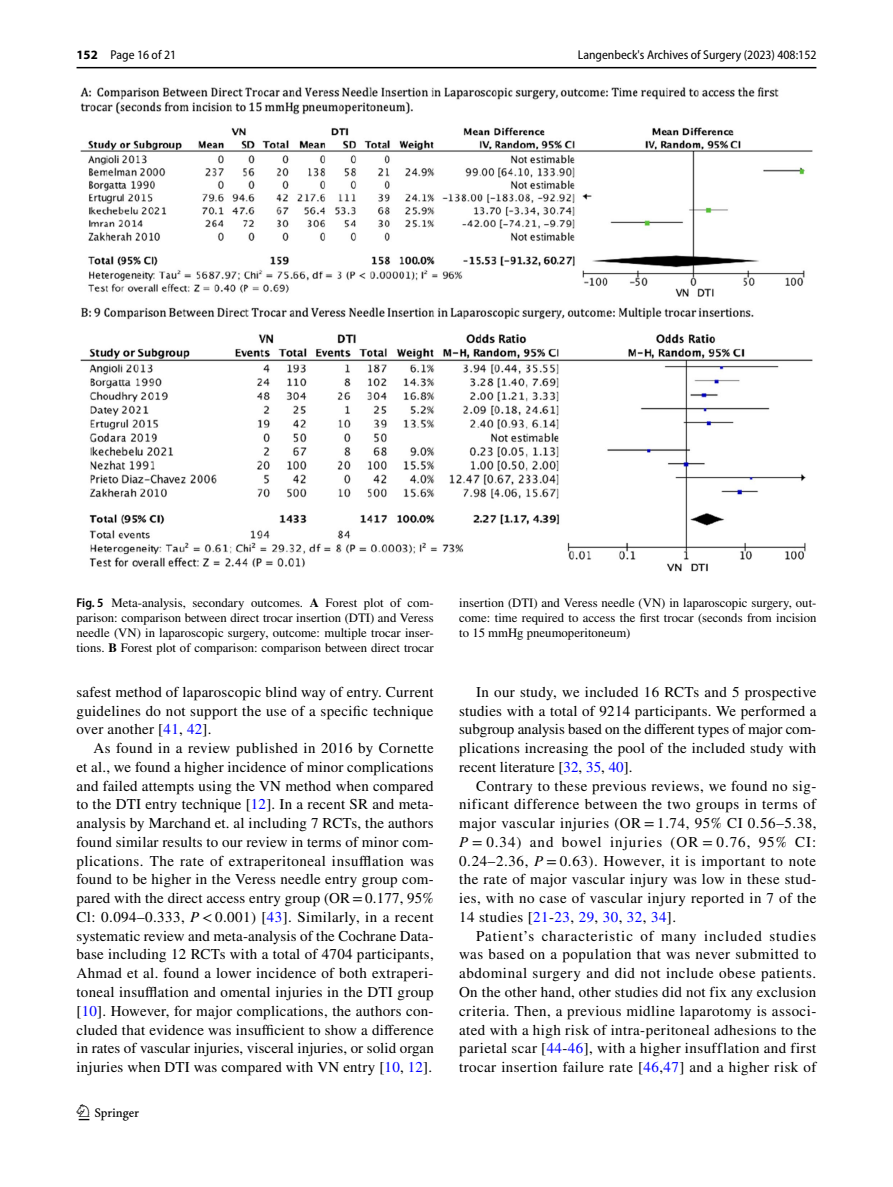
<style>
.page{position:relative;width:893px;height:1187px;background:#fff}
.page>*{position:absolute;margin:0;border:0;box-sizing:border-box;transform-origin:0 0}
.t1{font:22.5px "Springnew Regular 2";color:#000}
.t2{font:15px/18.8px "STIX";letter-spacing:.02em;color:#000;text-align:justify}
.t3{font:12.75px/15px "STIX";color:#000;text-align:justify}
.t4{font:semi-condensed 12.75px "Myriad Pro";color:#000}
.s1{font-weight:700;font-stretch:normal}
.s2{font-family:"Myriad Pro";font-weight:600;font-stretch:semi-condensed}
.s3{font-weight:700}
.s4{color:#00f}
.s5{font-style:italic}
</style>
<div class="page">
<hr style="left:77px;top:67px;width:739px;height:1px;background:#000">
<img style="left:81px;top:87px;width:731px;height:484px">
<p class="t4" style="left:77px;top:48px;width:101px"><span class="s1">152</span> Page 16 of 21</p>
<p class="t4" style="left:578px;top:48px;width:240px">Langenbeck's Archives of Surgery (2023) 408:152</p>
<p class="t3" style="left:77px;top:595px;width:359px"><span class="s2">Fig. 5</span> Meta-analysis, secondary outcomes. <span class="s3">A</span> Forest plot of com&shy;parison: comparison between direct trocar insertion (DTI) and Veress needle (VN) in laparoscopic surgery, outcome: multiple trocar inser&shy;tions. <span class="s3">B</span> Forest plot of comparison: comparison between direct trocar</p>
<p class="t3" style="left:459px;top:595px;width:359px">insertion (DTI) and Veress needle (VN) in laparoscopic surgery, out&shy;come: time required to access the first trocar (seconds from incision to 15 mmHg pneumoperitoneum)</p>
<p class="t2" style="left:77px;top:683px;width:359px">safest method of laparoscopic blind way of entry. Current guidelines do not support the use of a specific technique over another [<span class="s4">41</span>, <span class="s4">42</span>].</p>
<p class="t2" style="left:77px;top:739px;width:359px;text-indent:17px">As found in a review published in 2016 by Cornette et al., we found a higher incidence of minor complications and failed attempts using the VN method when compared to the DTI entry technique [<span class="s4">12</span>]. In a recent SR and meta&shy;analysis by Marchand et. al including 7 RCTs, the authors found similar results to our review in terms of minor com&shy;plications. The rate of extraperitoneal insufflation was found to be higher in the Veress needle entry group com&shy;pared with the direct access entry group (OR=0.177, 95% Cl: 0.094–0.333, <span class="s5">P</span> &lt; 0.001) [<span class="s4">43</span>]. Similarly, in a recent systematic review and meta-analysis of the Cochrane Data&shy;base including 12 RCTs with a total of 4704 participants, Ahmad et al. found a lower incidence of both extraperi&shy;toneal insufflation and omental injuries in the DTI group [<span class="s4">10</span>]. However, for major complications, the authors con&shy;cluded that evidence was insufficient to show a difference in rates of vascular injuries, visceral injuries, or solid organ injuries when DTI was compared with VN entry [<span class="s4">10</span>, <span class="s4">12</span>].</p>
<h1 class="t1" style="left:79px;top:1104px;width:62px">1 3</h1>
<p class="t2" style="left:459px;top:683px;width:359px;text-indent:17px">In our study, we included 16 RCTs and 5 prospective studies with a total of 9214 participants. We performed a subgroup analysis based on the different types of major com&shy;plications increasing the pool of the included study with recent literature [<span class="s4">32</span>, <span class="s4">35</span>, <span class="s4">40</span>].</p>
<p class="t2" style="left:459px;top:777px;width:359px;text-indent:17px">Contrary to these previous reviews, we found no sig&shy;nificant difference between the two groups in terms of major vascular injuries (OR = 1.74, 95% CI 0.56–5.38, <span class="s5">P</span> = 0.34) and bowel injuries (OR = 0.76, 95% CI:<br>0.24–2.36, <span class="s5">P</span> = 0.63). However, it is important to note the rate of major vascular injury was low in these stud&shy;ies, with no case of vascular injury reported in 7 of the 14 studies [<span class="s4">21</span>-<span class="s4">23</span>, <span class="s4">29</span>, <span class="s4">30</span>, <span class="s4">32</span>, <span class="s4">34</span>].</p>
<p class="t2" style="left:459px;top:927px;width:359px;text-indent:17px">Patient’s characteristic of many included studies was based on a population that was never submitted to abdominal surgery and did not include obese patients.<br>On the other hand, other studies did not fix any exclusion criteria. Then, a previous midline laparotomy is associ&shy;ated with a high risk of intra-peritoneal adhesions to the parietal scar [<span class="s4">44</span>-<span class="s4">46</span>], with a higher insufflation and first trocar insertion failure rate [<span class="s4">46</span>,<span class="s4">47</span>] and a higher risk of</p>
</div>
